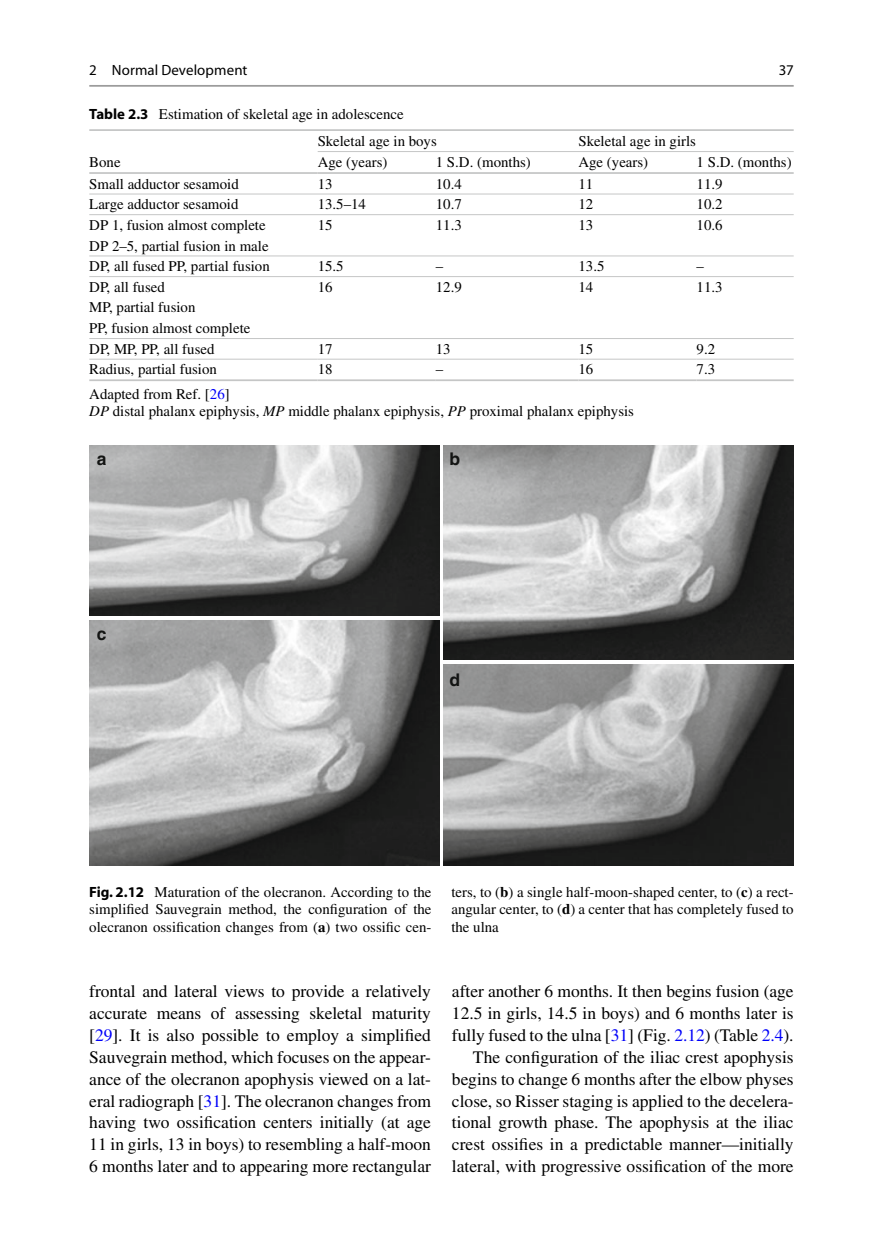
<style>
.page{position:relative;width:883px;height:1260px;background:#fff}
.page>*{position:absolute;margin:0;border:0;box-sizing:border-box;transform-origin:0 0}
.t1{font:17.5px/21.9px "Cdxgtr Hqtrtb Times";color:#000;text-align:justify}
.t2{font:700 17.5px "Wwqvvm Qncxpk Helvetica";color:#131413}
.t3{font:14.88px/17.5px "Cdxgtr Hqtrtb Times";color:#000}
.t4{font:14.88px "Xbcgqx Kbpnhq Myriad";letter-spacing:.01em;color:#000}
.s1{font-family:"Qbrdyw Nrcbmm Myriad";font-weight:700}
.s2{color:#0000fa}
.s3{font-family:"Qvpkpr Nmgpnj Times";font-style:italic}
.s4{font-family:"Ksxlrk Slynhs Times";font-weight:700}
</style>
<div class="page">
<hr style="left:89px;top:172px;width:229px;height:2px;background:#c5c6c6">
<hr style="left:89px;top:129px;width:705px;height:2px;background:#c5c6c6">
<hr style="left:318px;top:172px;width:476px;height:2px;background:#c5c6c6">
<hr style="left:89px;top:194px;width:705px;height:1px;background:#c5c6c6">
<hr style="left:89px;top:214px;width:705px;height:1px;background:#c5c6c6">
<hr style="left:89px;top:256px;width:705px;height:1px;background:#c5c6c6">
<hr style="left:89px;top:276px;width:705px;height:1px;background:#c5c6c6">
<hr style="left:89px;top:338px;width:705px;height:1px;background:#c5c6c6">
<hr style="left:578px;top:359px;width:119px;height:1px;background:#c5c6c6">
<hr style="left:578px;top:379px;width:119px;height:2px;background:#c5c6c6">
<hr style="left:436px;top:359px;width:142px;height:1px;background:#c5c6c6">
<hr style="left:436px;top:379px;width:142px;height:2px;background:#c5c6c6">
<hr style="left:318px;top:359px;width:118px;height:1px;background:#c5c6c6">
<hr style="left:318px;top:379px;width:118px;height:2px;background:#c5c6c6">
<hr style="left:697px;top:359px;width:97px;height:1px;background:#c5c6c6">
<hr style="left:697px;top:379px;width:97px;height:2px;background:#c5c6c6">
<hr style="left:89px;top:359px;width:229px;height:1px;background:#c5c6c6">
<hr style="left:89px;top:379px;width:229px;height:2px;background:#c5c6c6">
<hr style="left:318px;top:151px;width:476px;height:1px;background:#c5c6c6">
<img style="left:89px;top:445px;width:350px;height:170px">
<img style="left:444px;top:445px;width:350px;height:214px">
<img style="left:89px;top:620px;width:350px;height:245px">
<img style="left:444px;top:664px;width:350px;height:201px">
<hr style="left:89px;top:85px;width:705px;height:2px;background:#9c9c9c">
<p class="t4" style="left:89px;top:64px;width:160px">2 Normal Development</p>
<p class="t4" style="left:779px;top:64px;width:16px">37</p>
<p class="t3" style="left:89px;top:106px;width:316px"><span class="s1">Table 2.3</span> Estimation of skeletal age in adolescence</p>
<p class="t3" style="left:89px;top:155px;width:33px">Bone</p>
<p class="t3" style="left:318px;top:133px;width:121px">Skeletal age in boys</p>
<p class="t3" style="left:578px;top:133px;width:119px">Skeletal age in girls</p>
<p class="t3" style="left:318px;top:155px;width:71px">Age (years)</p>
<p class="t3" style="left:436px;top:155px;width:97px">1 S.D. (months)</p>
<p class="t3" style="left:578px;top:155px;width:71px">Age (years)</p>
<p class="t3" style="left:697px;top:155px;width:97px">1 S.D. (months)</p>
<p class="t3" style="left:89px;top:176px;width:151px">Small adductor sesamoid</p>
<p class="t3" style="left:318px;top:176px;width:16px">13</p>
<p class="t3" style="left:436px;top:176px;width:28px">10.4</p>
<p class="t3" style="left:578px;top:176px;width:16px">11</p>
<p class="t3" style="left:697px;top:176px;width:28px">11.9</p>
<p class="t3" style="left:89px;top:197px;width:151px">Large adductor sesamoid</p>
<p class="t3" style="left:318px;top:197px;width:50px">13.5–14</p>
<p class="t3" style="left:436px;top:197px;width:28px">10.7</p>
<p class="t3" style="left:578px;top:197px;width:16px">12</p>
<p class="t3" style="left:697px;top:197px;width:28px">10.2</p>
<p class="t3" style="left:89px;top:218px;width:178px">DP 1, fusion almost complete</p>
<p class="t3" style="left:318px;top:218px;width:16px">15</p>
<p class="t3" style="left:436px;top:218px;width:28px">11.3</p>
<p class="t3" style="left:578px;top:218px;width:16px">13</p>
<p class="t3" style="left:697px;top:218px;width:28px">10.6</p>
<p class="t3" style="left:89px;top:237px;width:182px;line-height:20.7px">DP 2–5, partial fusion in male<br>DP, all fused PP, partial fusion</p>
<p class="t3" style="left:318px;top:259px;width:28px">15.5</p>
<p class="t3" style="left:436px;top:259px;width:9px">–</p>
<p class="t3" style="left:578px;top:259px;width:28px">13.5</p>
<p class="t3" style="left:697px;top:259px;width:9px">–</p>
<p class="t3" style="left:89px;top:279px;width:77px">DP, all fused</p>
<p class="t3" style="left:318px;top:279px;width:16px">16</p>
<p class="t3" style="left:436px;top:279px;width:28px">12.9</p>
<p class="t3" style="left:578px;top:279px;width:16px">14</p>
<p class="t3" style="left:697px;top:279px;width:28px">11.3</p>
<p class="t3" style="left:89px;top:299px;width:163px;line-height:20.7px">MP, partial fusion<br>PP, fusion almost complete<br>DP, MP, PP, all fused</p>
<p class="t3" style="left:318px;top:341px;width:16px">17</p>
<p class="t3" style="left:436px;top:341px;width:16px">13</p>
<p class="t3" style="left:578px;top:341px;width:16px">15</p>
<p class="t3" style="left:697px;top:341px;width:20px">9.2</p>
<p class="t3" style="left:89px;top:362px;width:129px">Radius, partial fusion</p>
<p class="t3" style="left:318px;top:362px;width:16px">18</p>
<p class="t3" style="left:436px;top:362px;width:9px">–</p>
<p class="t3" style="left:578px;top:362px;width:16px">16</p>
<p class="t3" style="left:697px;top:362px;width:20px">7.3</p>
<p class="t3" style="left:89px;top:386px;width:546px">Adapted from Ref. [ <span class="s2">26</span> ]<br><span class="s3">DP</span> distal phalanx epiphysis, <span class="s3">MP</span> middle phalanx epiphysis, <span class="s3">PP</span> proximal phalanx epiphysis</p>
<p class="t2" style="left:97px;top:449px;width:11px">a</p>
<p class="t2" style="left:450px;top:449px;width:12px">b</p>
<p class="t2" style="left:97px;top:624px;width:11px">c</p>
<p class="t2" style="left:450px;top:670px;width:12px">d</p>
<p class="t3" style="left:89px;top:884px;width:344px;text-align:justify"><span class="s1">Fig. 2.12</span> Maturation of the olecranon. According to the simplified Sauvegrain method, the configuration of the olecranon ossification changes from ( <span class="s4">a</span> ) two ossific cen-</p>
<p class="t3" style="left:451px;top:884px;width:344px;text-align:justify">ters, to ( <span class="s4">b</span> ) a single half-moon-shaped center, to ( <span class="s4">c</span> ) a rect&shy;angular center, to ( <span class="s4">d</span> ) a center that has completely fused to the ulna</p>
<p class="t1" style="left:89px;top:982px;width:343px">frontal and lateral views to provide a relatively accurate means of assessing skeletal maturity [ <span class="s2">29</span> ]. It is also possible to employ a simplified Sauvegrain method, which focuses on the appear&shy;ance of the olecranon apophysis viewed on a lat&shy;eral radiograph [ <span class="s2">31</span> ]. The olecranon changes from having two ossification centers initially (at age 11 in girls, 13 in boys) to resembling a half- moon 6 months later and to appearing more rectangular</p>
<p class="t1" style="left:452px;top:982px;width:343px;text-align:right">after another 6 months. It then begins fusion (age 12.5 in girls, 14.5 in boys) and 6 months later is fully fused to the ulna [ <span class="s2">31</span> ] (Fig. <span class="s2">2.12</span> ) (Table <span class="s2">2.4</span> ).<br>The configuration of the iliac crest apophysis begins to change 6 months after the elbow physes close, so Risser staging is applied to the decelera&shy;tional growth phase. The apophysis at the iliac crest ossifies in a predictable manner—initially lateral, with progressive ossification of the more</p>
</div>
